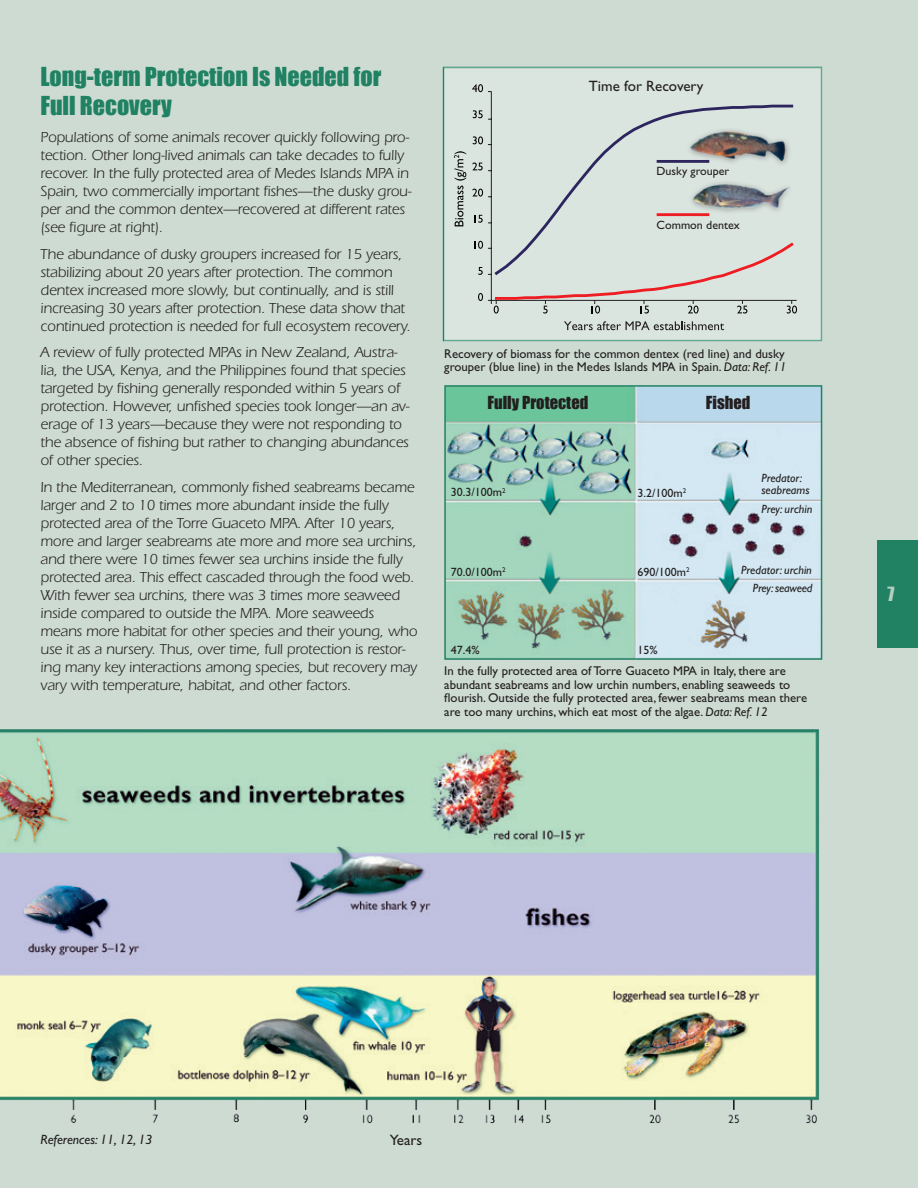
<style>
.page{position:relative;width:918px;height:1188px;background:#cddbd3}
.page>*{position:absolute;margin:0;border:0;box-sizing:border-box;transform-origin:0 0}
.t1{font:24px/28.8px "Impact";color:#208263}
.t2{font:18px "Impact";color:#b8cec2}
.t3{font:16.5px "Impact";color:#231f20}
.t4{font:15px/18px "Itc Eras";letter-spacing:-.01em;color:#231f20}
.t5{font:15px "Gill Sans";color:#231f20}
.t6{font:italic 13.5px "Gill Sans";color:#231f20}
.t7{font:12.75px/13.5px "Gill Sans";color:#231f20}
.t8{font:12px "Gill Sans";color:#231f20}
.t9{font:italic 12px/12px "Gill Sans";color:#231f20}
.s1{font-style:italic}
</style>
<div class="page">
<div style="left:878px;top:540px;width:40px;height:108px;background:#208263"></div>
<img style="left:0;top:729px;width:820px;height:395px">
<img style="left:447px;top:388px;width:372px;height:269px">
<div style="left:444px;top:385px;width:378px;height:275px;border:2px solid #208263"></div>
<div style="left:444px;top:68px;width:378px;height:274px;background:#dbe5e0"></div>
<hr style="left:491px;top:92px;width:1px;height:208px;background:#231f20">
<svg style="left:531px;top:135px;width:92px;height:106px"></svg>
<svg style="left:474px;top:215px;width:17px;height:9px"></svg>
<svg style="left:472px;top:189px;width:19px;height:8px"></svg>
<svg style="left:472px;top:162px;width:19px;height:9px"></svg>
<svg style="left:473px;top:136px;width:18px;height:9px"></svg>
<svg style="left:473px;top:110px;width:18px;height:10px"></svg>
<svg style="left:472px;top:84px;width:19px;height:8px"></svg>
<svg style="left:474px;top:241px;width:323px;height:73px"></svg>
<svg style="left:454px;top:151px;width:12px;height:75px"></svg>
<svg style="left:564px;top:321px;width:160px;height:9px"></svg>
<img style="left:628px;top:66px;width:179px;height:61px">
<img style="left:623px;top:127px;width:174px;height:124px">
<hr style="left:658px;top:160px;width:50px;height:3px;background:#2d265e">
<hr style="left:658px;top:213px;width:50px;height:3px;background:#ee1d23">
<h1 class="t1" style="left:40px;top:62px;width:342px">Long-term Protection Is Needed for<br>Full Recovery</h1>
<p class="t4" style="left:40px;top:128px;width:373px">Populations of some animals recover quickly following pro&shy;tection. Other long-lived animals can take decades to fully recover. In the fully protected area of Medes Islands MPA in Spain, two commercially important fishes—the dusky grou&shy;per and the common dentex—recovered at different rates (see figure at right).</p>
<p class="t4" style="left:40px;top:245px;width:372px">The abundance of dusky groupers increased for 15 years, stabilizing about 20 years after protection. The common dentex increased more slowly, but continually, and is still increasing 30 years after protection. These data show that continued protection is needed for full ecosystem recovery.</p>
<p class="t4" style="left:40px;top:343px;width:371px">A review of fully protected MPAs in New Zealand, Austra&shy;lia, the USA, Kenya, and the Philippines found that species targeted by fishing generally responded within 5 years of protection. However, unfished species took longer—an av&shy;erage of 13 years—because they were not responding to the absence of fishing but rather to changing abundances of other species.</p>
<p class="t4" style="left:40px;top:478px;width:378px">In the Mediterranean, commonly fished seabreams became larger and 2 to 10 times more abundant inside the fully protected area of the Torre Guaceto MPA. After 10 years, more and larger seabreams ate more and more sea urchins, and there were 10 times fewer sea urchins inside the fully protected area. This effect cascaded through the food web.<br>With fewer sea urchins, there was 3 times more seaweed inside compared to outside the MPA. More seaweeds means more habitat for other species and their young, who use it as a nursery. Thus, over time, full protection is restor&shy;ing many key interactions among species, but recovery may vary with temperature, habitat, and other factors.</p>
<p class="t5" style="left:589px;top:78px;width:116px">Time for Recovery</p>
<p class="t8" style="left:657px;top:164px;width:74px">Dusky grouper</p>
<p class="t8" style="left:657px;top:218px;width:85px">Common dentex</p>
<p class="t7" style="left:444px;top:347px;width:344px">Recovery of biomass for the common dentex (red line) and dusky grouper (blue line) in the Medes Islands MPA in Spain. <span class="s1">Data: Ref. 11</span></p>
<p class="t3" style="left:488px;top:392px;width:102px">Fully Protected</p>
<p class="t3" style="left:706px;top:392px;width:46px">Fished</p>
<p class="t8" style="left:451px;top:486px;width:56px">30.3/100m<sup>2</sup></p>
<p class="t8" style="left:638px;top:486px;width:50px">3.2/100m<sup>2</sup></p>
<p class="t9" style="left:761px;top:472px;width:50px">Predator: seabreams</p>
<p class="t9" style="left:761px;top:503px;width:53px">Prey: urchin</p>
<p class="t8" style="left:451px;top:565px;width:56px">70.0/100m<sup>2</sup></p>
<p class="t8" style="left:451px;top:643px;width:30px">47.4%</p>
<p class="t8" style="left:638px;top:565px;width:54px">690/100m<sup>2</sup></p>
<p class="t8" style="left:638px;top:643px;width:22px">15%</p>
<p class="t9" style="left:741px;top:561px;width:73px;line-height:17.5px;text-align:right">Predator: urchin<br>Prey: seaweed</p>
<p class="t7" style="left:444px;top:664px;width:364px">In the fully protected area of Torre Guaceto MPA in Italy, there are abundant seabreams and low urchin numbers, enabling seaweeds to flourish. Outside the fully protected area, fewer seabreams mean there are too many urchins, which eat most of the algae. <span class="s1">Data: Ref. 12</span></p>
<p class="t2" style="left:887px;top:583px;width:9px">7</p>
<p class="t6" style="left:40px;top:1132px;width:114px">References: 11, 12, 13</p>
<p class="t5" style="left:390px;top:1132px;width:34px">Years</p>
</div>
